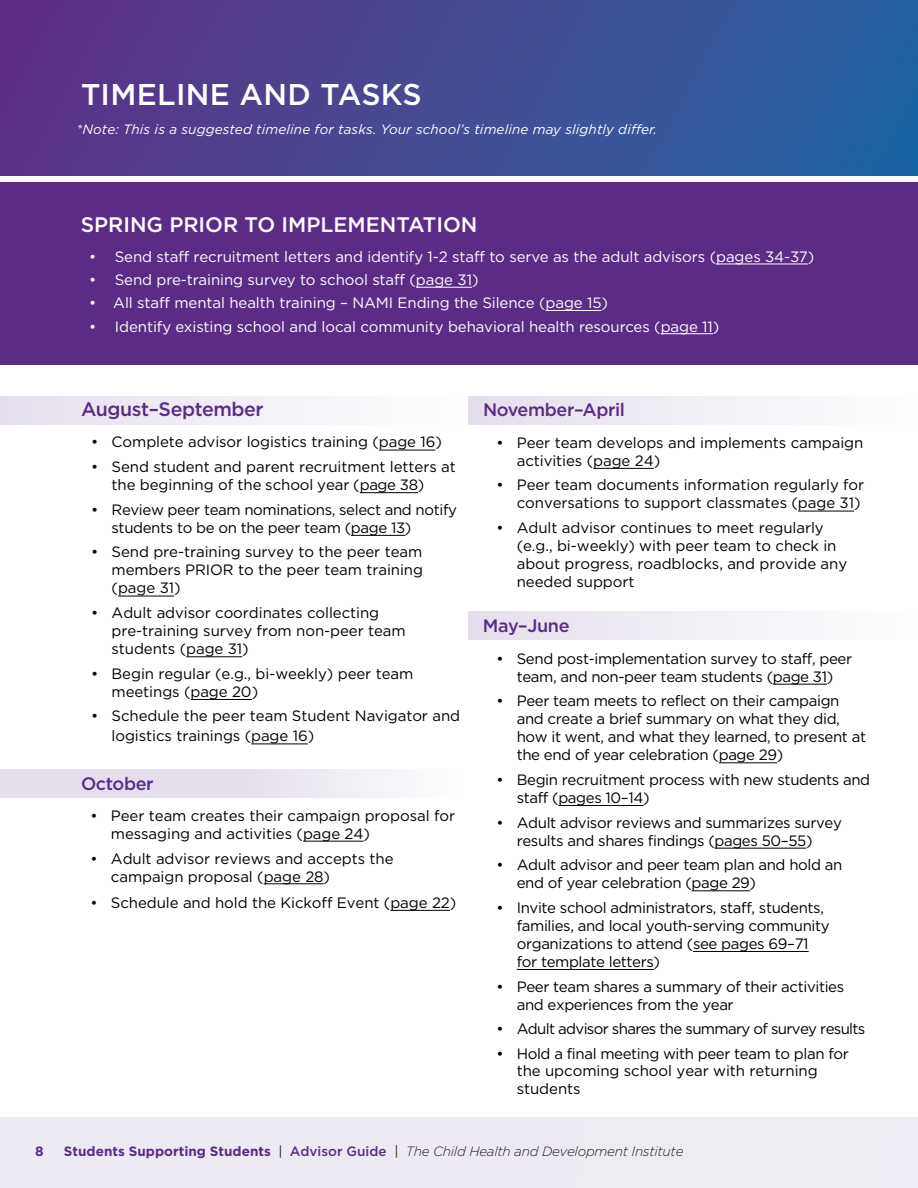
<style>
.page{position:relative;width:918px;height:1188px;background:#fff}
.page>*{position:absolute;margin:0;border:0;box-sizing:border-box;transform-origin:0 0}
.t1{font:500 30px "Gotham";letter-spacing:.01em;color:#fff}
.t2{font:500 21px "Gotham";color:#fff}
.t3{font:500 19.5px "Gotham";letter-spacing:-.02em;color:#5b2c86}
.t4{font:500 18px "Gotham";letter-spacing:-.02em;color:#5b2c86}
.t5{font:15px/18px "Gotham";letter-spacing:-.005em;color:#000}
.t6{font:15px/17.9px "Gotham";letter-spacing:-.025em;color:#000}
.t7{font:15px "Gotham";letter-spacing:-.005em;color:#fff}
.t8{font:15px "Gotham";letter-spacing:-.045em;color:#000}
.t9{font:italic 300 13.5px "Gotham";letter-spacing:-.02em;color:#221f1f}
.t10{font:italic 13.5px "Gotham";letter-spacing:.01em;color:#fff}
.t11{font:700 13.5px "Gotham";color:#5b2c86}
.s1{font-weight:700;font-style:normal;color:#5b2c86}
.s2{font-weight:400;font-style:normal}
.s3{font-weight:500;font-style:normal;color:#5b2c86}
</style>
<div class="page">
<div style="left:0;top:1118px;width:918px;height:70px;background:#eeeaf3"></div>
<div style="left:0;top:0;width:918px;height:176px;background:linear-gradient(to right,#603086,#2665a2)"></div>
<div style="left:0;top:397px;width:459px;height:28px;background:linear-gradient(to right,#e5dfed,#fefefe)"></div>
<div style="left:0;top:769px;width:459px;height:28px;background:linear-gradient(to right,#dfd7e9,#f7f6f9)"></div>
<hr style="left:251px;top:744px;width:57px;height:1px;background:#000">
<hr style="left:191px;top:699px;width:61px;height:1px;background:#000">
<hr style="left:186px;top:657px;width:56px;height:1px;background:#000">
<hr style="left:118px;top:596px;width:56px;height:1px;background:#000">
<hr style="left:351px;top:535px;width:54px;height:1px;background:#000">
<hr style="left:360px;top:492px;width:58px;height:1px;background:#000">
<hr style="left:379px;top:450px;width:56px;height:1px;background:#000">
<hr style="left:390px;top:910px;width:60px;height:1px;background:#000">
<hr style="left:264px;top:884px;width:60px;height:1px;background:#000">
<hr style="left:303px;top:841px;width:61px;height:1px;background:#000">
<div style="left:468px;top:612px;width:450px;height:28px;background:linear-gradient(to right,#e4dfec,#fefefe)"></div>
<div style="left:468px;top:397px;width:450px;height:28px;background:linear-gradient(to right,#e4dfec,#fefefe)"></div>
<hr style="left:798px;top:511px;width:56px;height:1px;background:#000">
<hr style="left:593px;top:468px;width:61px;height:1px;background:#000">
<hr style="left:517px;top:969px;width:137px;height:1px;background:#000">
<hr style="left:693px;top:951px;width:116px;height:1px;background:#000">
<hr style="left:692px;top:891px;width:58px;height:1px;background:#000">
<hr style="left:714px;top:848px;width:92px;height:1px;background:#000">
<hr style="left:558px;top:805px;width:86px;height:1px;background:#000">
<hr style="left:719px;top:763px;width:58px;height:1px;background:#000">
<hr style="left:773px;top:684px;width:54px;height:1px;background:#000">
<div style="left:0;top:183px;width:918px;height:182px;background:#5b2c86"></div>
<hr style="left:716px;top:264px;width:92px;height:1px;background:#fff">
<hr style="left:416px;top:287px;width:56px;height:1px;background:#fff">
<hr style="left:546px;top:310px;width:56px;height:1px;background:#fff">
<hr style="left:661px;top:333px;width:52px;height:1px;background:#fff">
<h1 class="t1" style="left:81px;top:75px;width:342px">TIMELINE AND TASKS</h1>
<p class="t10" style="left:76px;top:121px;width:582px">*Note: This is a suggested timeline for tasks. Your school’s timeline may slightly differ.</p>
<h2 class="t2" style="left:81px;top:211px;width:398px">SPRING PRIOR TO IMPLEMENTATION</h2>
<p class="t7" style="left:89px;top:247px;width:727px">• Send staff recruitment letters and identify 1-2 staff to serve as the adult advisors (pages 34-37)</p>
<p class="t7" style="left:89px;top:270px;width:391px">• Send pre-training survey to school staff (page 31)</p>
<p class="t7" style="left:89px;top:294px;width:520px">• All staff mental health training – NAMI Ending the Silence (page 15)</p>
<p class="t7" style="left:89px;top:317px;width:632px">• Identify existing school and local community behavioral health resources (page 11)</p>
<h3 class="t3" style="left:81px;top:396px;width:184px">August–September</h3>
<p class="t5" style="left:91px;top:433px;width:352px">• Complete advisor logistics training (page 16)</p>
<p class="t5" style="left:112px;top:458px;width:346px;text-indent:-20px">• Send student and parent recruitment letters at the beginning of the school year (page 38)</p>
<p class="t6" style="left:112px;top:500px;width:347px;text-indent:-20px">• Review peer team nominations, select and notify students to be on the peer team (page 13)</p>
<p class="t5" style="left:112px;top:543px;width:313px;text-align:justify;text-indent:-20px">• Send pre-training survey to the peer team members PRIOR to the peer team training (page 31)</p>
<p class="t5" style="left:112px;top:604px;width:296px;text-indent:-20px">• Adult advisor coordinates collecting pre-training survey from non-peer team students (page 31)</p>
<p class="t5" style="left:112px;top:664px;width:303px;text-indent:-20px">• Begin regular (e.g., bi-weekly) peer team meetings (page 20)</p>
<p class="t5" style="left:112px;top:706px;width:350px;line-height:19.8px;text-indent:-20px">• Schedule the peer team Student Navigator and logistics trainings (page 16)</p>
<p class="t4" style="left:81px;top:771px;width:74px">October</p>
<p class="t5" style="left:111px;top:807px;width:346px;text-indent:-20px">• Peer team creates their campaign proposal for messaging and activities (page 24)</p>
<p class="t5" style="left:111px;top:849px;width:284px;text-indent:-20px">• Adult advisor reviews and accepts the campaign proposal (page 28)</p>
<p class="t5" style="left:91px;top:894px;width:367px">• Schedule and hold the Kickoff Event (page 22)</p>
<p class="t4" style="left:483px;top:398px;width:144px">November–April</p>
<p class="t5" style="left:517px;top:433px;width:348px;text-indent:-20px">• Peer team develops and implements campaign activities (page 24)</p>
<p class="t5" style="left:496px;top:476px;width:369px;text-align:right">• Peer team documents information regularly for conversations to support classmates (page 31)</p>
<p class="t5" style="left:517px;top:519px;width:332px;text-indent:-20px">• Adult advisor continues to meet regularly (e.g., bi-weekly) with peer team to check in about progress, roadblocks, and provide any needed support</p>
<p class="t4" style="left:483px;top:614px;width:88px">May–June</p>
<p class="t6" style="left:496px;top:649px;width:357px;text-align:center">• Send post-implementation survey to staff, peer team, and non-peer team students (page 31)</p>
<p class="t6" style="left:517px;top:692px;width:351px;text-indent:-20px">• Peer team meets to reflect on their campaign and create a brief summary on what they did, how it went, and what they learned, to present at the end of year celebration (page 29)</p>
<p class="t6" style="left:517px;top:770px;width:355px;text-indent:-20px">• Begin recruitment process with new students and staff (pages 10–14)</p>
<p class="t6" style="left:517px;top:813px;width:327px;text-indent:-20px">• Adult advisor reviews and summarizes survey results and shares findings (pages 50–55)</p>
<p class="t6" style="left:517px;top:856px;width:327px;text-indent:-20px">• Adult advisor and peer team plan and hold an end of year celebration (page 29)</p>
<p class="t6" style="left:517px;top:898px;width:315px;text-indent:-20px">• Invite school administrators, staff, students, families, and local youth-serving community organizations to attend (see pages 69–71 for template letters)</p>
<p class="t6" style="left:517px;top:977px;width:329px;text-indent:-20px">• Peer team shares a summary of their activities and experiences from the year</p>
<p class="t8" style="left:496px;top:1019px;width:370px">• Adult advisor shares the summary of survey results</p>
<p class="t5" style="left:517px;top:1045px;width:334px;line-height:17.2px;text-indent:-20px">• Hold a final meeting with peer team to plan for the upcoming school year with returning students</p>
<p class="t11" style="left:35px;top:1142px;width:10px">8</p>
<p class="t9" style="left:64px;top:1143px;width:621px"><span class="s1">Students Supporting Students</span> <span class="s2">|</span> <span class="s3">Advisor Guide</span> <span class="s2">|</span> The Child Health and Development Institute</p>
</div>
